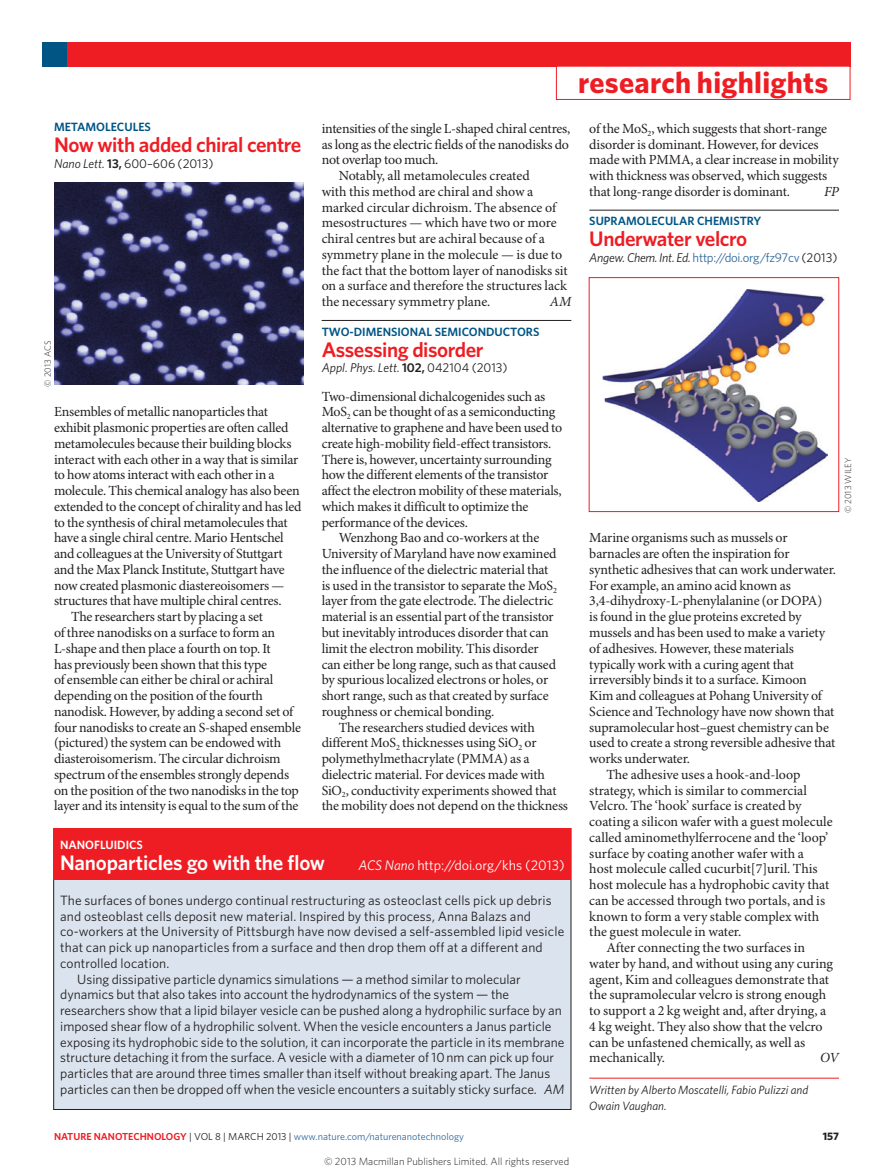
<style>
.page{position:relative;width:893px;height:1174px;background:#fff}
.page>*{position:absolute;margin:0;border:0;box-sizing:border-box;transform-origin:0 0}
.t1{font:700 30px "Whitney";letter-spacing:.01em;color:#ee1d23}
.Title{font:600 21px "Whitney";letter-spacing:-.02em;color:#ee1d23}
.RH_box_title{font:600 21px "Whitney";letter-spacing:-.01em;color:#fff}
.Body_text{font:13.95px/15.8px "Minion Pro";letter-spacing:-.01em;color:#231f20}
.Body_first{font:13.95px/15.8px "Minion Pro";letter-spacing:-.015em;color:#231f20}
.RH_box_title-2{font:13.95px "Whitney";color:#fff}
.Body_text-2{font:italic 13.95px "Minion Pro";color:#231f20}
.Box_body_text{font:13.5px/15.8px "Whitney";color:#231f20}
.Box_body_first{font:13.5px/15.8px "Whitney";letter-spacing:.01em;color:#231f20}
.Journal_DOI_ref{font:12.75px "Whitney";letter-spacing:-.02em;color:#2f679b}
.Journal_DOI_ref-2{font:italic 12.75px "Whitney";color:#231f20}
.Journal_DOI_ref-3{font:12.75px "Whitney";color:#231f20}
.Author_information{font:italic 12px/15.8px "Whitney";color:#231f20}
.Subject_w_rule{font:600 12px "Whitney";color:#005585}
.Subject{font:600 12px "Whitney";color:#005585}
.RH_box_subject{font:600 12px "Whitney";color:#fff}
.t2{font:700 10.8px "Whitney";color:#231f20}
.t3{font:300 10.5px "Whitney";color:#231f20}
.t4{font:10.2px "Whitney";color:#2f679b}
.Picture_credit{font:300 9px "Whitney";color:#231f20}
.s1{font-style:italic}
.s2{font-weight:600}
.s3{font-style:italic;color:#231f20}
.s4{color:#231f20}
.s5{font-weight:600;font-style:normal}
.s6{font-style:normal}
.s7{font-weight:600;color:#ee1d23}
</style>
<div class="page">
<div style="left:43px;top:43px;width:807px;height:24px;background:#ee1d23"></div>
<div style="left:43px;top:43px;width:24px;height:24px;background:#005585"></div>
<div style="left:556px;top:66px;width:294px;height:34px;border:1px solid #ee1d23"></div>
<hr style="left:322px;top:320px;width:249px;height:1px;background:#231f20">
<hr style="left:589px;top:210px;width:250px;height:1px;background:#231f20">
<hr style="left:589px;top:1078px;width:250px;height:1px;background:#ee1d23">
<div style="left:54px;top:828px;width:517px;height:281px;background:#dbe4ee"></div>
<div style="left:54px;top:828px;width:517px;height:52px;background:#ee1d23"></div>
<img style="left:603px;top:289px;width:224px;height:213px">
<div style="left:589px;top:277px;width:250px;height:235px;border:1px solid #ee1d23"></div>
<img style="left:55px;top:182px;width:249px;height:203px">
<p class="Subject" style="left:54px;top:119px;width:99px">METAMOLECULES</p>
<p class="Title" style="left:54px;top:131px;width:249px">Now with added chiral centre</p>
<p class="Journal_DOI_ref-3" style="left:54px;top:155px;width:161px"><span class="s1">Nano Lett.</span> <span class="s2">13,</span> 600–606 (2013)</p>
<p class="t1" style="left:578px;top:62px;width:252px">research highlights</p>
<p class="Body_text" style="left:322px;top:121px;width:250px;text-align:justify">intensities of the single L-shaped chiral centres, as long as the electric fields of the nanodisks do not overlap too much.</p>
<p class="Body_text" style="left:322px;top:168px;width:248px;text-indent:17px">Notably, all metamolecules created<br>with this method are chiral and show a marked circular dichroism. The absence of mesostructures — which have two or more chiral centres but are achiral because of a symmetry plane in the molecule — is due to the fact that the bottom layer of nanodisks sit on a surface and therefore the structures lack the necessary symmetry plane.</p>
<p class="Body_text-2" style="left:550px;top:293px;width:23px">AM</p>
<p class="Body_text" style="left:589px;top:121px;width:251px">of the MoS<sub>2</sub>, which suggests that short-range disorder is dominant. However, for devices made with PMMA, a clear increase in mobility with thickness was observed, which suggests that long-range disorder is dominant.</p>
<p class="Body_text-2" style="left:824px;top:183px;width:16px">FP</p>
<p class="Subject_w_rule" style="left:589px;top:213px;width:174px">SUPRAMOLECULAR CHEMISTRY</p>
<p class="Title" style="left:589px;top:225px;width:159px">Underwater velcro</p>
<p class="Journal_DOI_ref" style="left:589px;top:249px;width:250px"><span class="s3">Angew. Chem. Int. Ed.</span> http://doi.org/fz97cv <span class="s4">(2013)</span></p>
<p class="Picture_credit" style="left:42px;top:387px;width:48px;rotate:-90deg">© 2013 ACS</p>
<p class="Body_first" style="left:54px;top:404px;width:249px">Ensembles of metallic nanoparticles that exhibit plasmonic properties are often called metamolecules because their building blocks interact with each other in a way that is similar to how atoms interact with each other in a molecule. This chemical analogy has also been extended to the concept of chirality and has led to the synthesis of chiral metamolecules that have a single chiral centre. Mario Hentschel and colleagues at the University of Stuttgart and the Max Planck Institute, Stuttgart have now created plasmonic diastereoisomers — structures that have multiple chiral centres.</p>
<p class="Body_text" style="left:54px;top:609px;width:248px;text-indent:17px">The researchers start by placing a set<br>of three nanodisks on a surface to form an L-shape and then place a fourth on top. It<br>has previously been shown that this type<br>of ensemble can either be chiral or achiral depending on the position of the fourth nanodisk. However, by adding a second set of four nanodisks to create an S-shaped ensemble (pictured) the system can be endowed with diasteroisomerism. The circular dichroism spectrum of the ensembles strongly depends on the position of the two nanodisks in the top layer and its intensity is equal to the sum of the</p>
<p class="Subject_w_rule" style="left:322px;top:323px;width:219px">TWO-DIMENSIONAL SEMICONDUCTORS</p>
<p class="Title" style="left:322px;top:335px;width:164px">Assessing disorder</p>
<p class="Journal_DOI_ref-2" style="left:322px;top:359px;width:187px">Appl. Phys. Lett. <span class="s5">102,</span> <span class="s6">042104 (2013)</span></p>
<p class="Body_first" style="left:322px;top:389px;width:242px">Two-dimensional dichalcogenides such as MoS<sub>2</sub> can be thought of as a semiconducting alternative to graphene and have been used to create high-mobility field-effect transistors.<br>There is, however, uncertainty surrounding how the different elements of the transistor affect the electron mobility of these materials, which makes it difficult to optimize the performance of the devices.</p>
<p class="Body_text" style="left:322px;top:530px;width:237px;text-indent:17px">Wenzhong Bao and co-workers at the University of Maryland have now examined the influence of the dielectric material that is used in the transistor to separate the MoS<sub>2 </sub>layer from the gate electrode. The dielectric material is an essential part of the transistor but inevitably introduces disorder that can limit the electron mobility. This disorder can either be long range, such as that caused by spurious localized electrons or holes, or short range, such as that created by surface roughness or chemical bonding.</p>
<p class="Body_text" style="left:322px;top:719px;width:248px;text-indent:17px">The researchers studied devices with different MoS<sub>2</sub> thicknesses using SiO<sub>2</sub> or polymethylmethacrylate (PMMA) as a dielectric material. For devices made with SiO<sub>2</sub>, conductivity experiments showed that the mobility does not depend on the thickness</p>
<p class="RH_box_subject" style="left:60px;top:836px;width:85px">NANOFLUIDICS</p>
<p class="RH_box_title" style="left:60px;top:848px;width:267px">Nanoparticles go with the flow</p>
<p class="RH_box_title-2" style="left:358px;top:855px;width:208px"><span class="s1">ACS Nano</span> http://doi.org/khs (2013)</p>
<p class="Box_body_first" style="left:60px;top:892px;width:506px">The surfaces of bones undergo continual restructuring as osteoclast cells pick up debris and osteoblast cells deposit new material. Inspired by this process, Anna Balazs and co-workers at the University of Pittsburgh have now devised a self-assembled lipid vesicle that can pick up nanoparticles from a surface and then drop them off at a different and controlled location.</p>
<p class="Box_body_text" style="left:60px;top:970px;width:506px;text-indent:17px">Using dissipative particle dynamics simulations — a method similar to molecular dynamics but that also takes into account the hydrodynamics of the system — the researchers show that a lipid bilayer vesicle can be pushed along a hydrophilic surface by an imposed shear flow of a hydrophilic solvent. When the vesicle encounters a Janus particle exposing its hydrophobic side to the solution, it can incorporate the particle in its membrane structure detaching it from the surface. A vesicle with a diameter of 10 nm can pick up four particles that are around three times smaller than itself without breaking apart. The Janus particles can then be dropped off when the vesicle encounters a suitably sticky surface. <span class="s1">AM</span></p>
<p class="Picture_credit" style="left:842px;top:513px;width:57px;rotate:-90deg">© 2013 WILEY</p>
<p class="Body_first" style="left:589px;top:530px;width:248px">Marine organisms such as mussels or barnacles are often the inspiration for synthetic adhesives that can work underwater.<br>For example, an amino acid known as 3,4-dihydroxy-L-phenylalanine (or DOPA)<br>is found in the glue proteins excreted by mussels and has been used to make a variety of adhesives. However, these materials typically work with a curing agent that irreversibly binds it to a surface. Kimoon<br>Kim and colleagues at Pohang University of Science and Technology have now shown that supramolecular host–guest chemistry can be used to create a strong reversible adhesive that works underwater.</p>
<p class="Body_text" style="left:589px;top:767px;width:245px;text-indent:17px">The adhesive uses a hook-and-loop strategy, which is similar to commercial Velcro. The ‘hook’ surface is created by coating a silicon wafer with a guest molecule called aminomethylferrocene and the ‘loop’ surface by coating another wafer with a<br>host molecule called cucurbit[7]uril. This host molecule has a hydrophobic cavity that can be accessed through two portals, and is known to form a very stable complex with the guest molecule in water.</p>
<p class="Body_text" style="left:589px;top:940px;width:245px;text-indent:17px">After connecting the two surfaces in water by hand, and without using any curing agent, Kim and colleagues demonstrate that the supramolecular velcro is strong enough to support a 2 kg weight and, after drying, a 4 kg weight. They also show that the velcro can be unfastened chemically, as well as mechanically.</p>
<p class="Body_text-2" style="left:820px;top:1049px;width:20px">OV</p>
<p class="Author_information" style="left:589px;top:1081px;width:220px">Written by Alberto Moscatelli, Fabio Pulizzi and<br>Owain Vaughan.</p>
<p class="t4" style="left:54px;top:1129px;width:411px"><span class="s7">NATURE NANOTECHNOLOGY</span> <span class="s4">| VOL 8 | MARCH 2013 |</span> www.nature.com/naturenanotechnology</p>
<p class="t2" style="left:823px;top:1129px;width:18px">157</p>
<p class="t3" style="left:324px;top:1154px;width:247px">© 2013 Macmillan Publishers Limited. All rights reserved</p>
</div>
